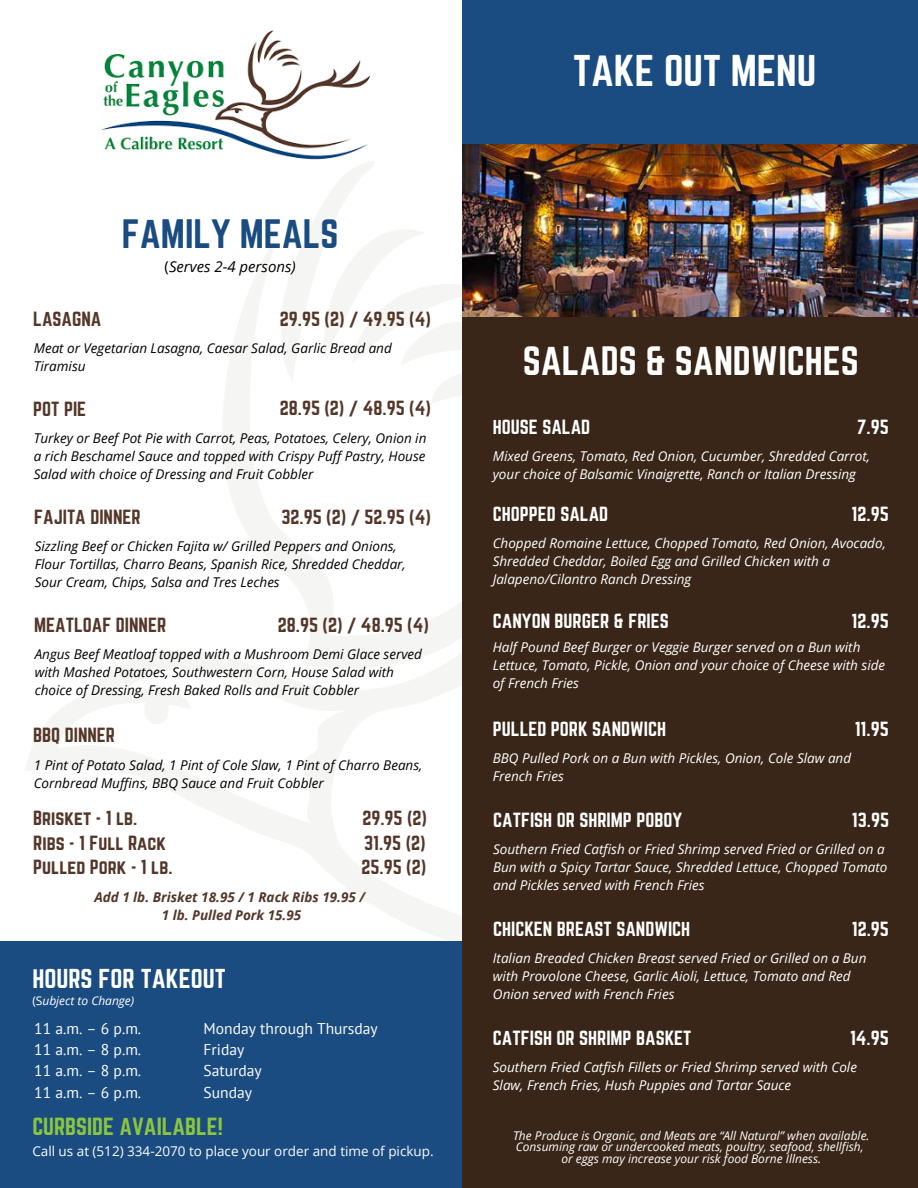
<style>
.page{position:relative;width:918px;height:1188px;background:#fff}
.page>*{position:absolute;margin:0;border:0;box-sizing:border-box;transform-origin:0 0}
.t1{font:39px "Norwester";color:#fff}
.t2{font:36px "Norwester";color:#fff}
.t3{font:36px "Norwester";color:#1a4c81}
.t4{font:24px "Norwester";color:#fff}
.t5{font:21.75px "Norwester";color:#8bc53f}
.t6{font:18px "Norwester";color:#543729}
.t7{font:18px "Norwester";color:#fff}
.t8{font:15.6px "PT Sans";color:#fcfdfc}
.t9{font:italic 15px "Open Sans";color:#000}
.t10{font:italic 13.5px/18px "Open Sans";color:#fff}
.t11{font:italic 13.5px/18px "Open Sans";color:#000}
.t12{font:italic 700 13.5px/18px "Open Sans";color:#543729;text-align:center}
.t13{font:13.5px "Open Sans";color:#fcfdfc}
.t14{font:italic 12px/11.2px "Open Sans";color:#fff;text-align:center}
.s1{font-style:normal}
</style>
<div class="page">
<div style="left:0;top:941px;width:588px;height:247px;background:#1a4c81"></div>
<img style="left:101px;top:30px;width:273px;height:132px">
<img style="left:462px;top:144px;width:456px;height:174px">
<div style="left:462px;top:318px;width:456px;height:870px;background:#392618"></div>
<div style="left:462px;top:0;width:456px;height:144px;background:#1a4c81"></div>
<h2 class="t3" style="left:122px;top:217px;width:218px">FAMILY MEALS</h2>
<p class="t9" style="left:165px;top:256px;width:133px"><span class="s1">(</span>Serves 2-4 persons)</p>
<h3 class="t6" style="left:33px;top:310px;width:70px">LASAGNA</h3>
<h3 class="t6" style="left:280px;top:310px;width:153px">29.95 (2) / 49.95 (4)</h3>
<p class="t11" style="left:34px;top:339px;width:360px">Meat or Vegetarian Lasagna, Caesar Salad, Garlic Bread and<br>Tiramisu</p>
<h3 class="t6" style="left:33px;top:400px;width:54px">POT PIE</h3>
<h3 class="t6" style="left:280px;top:399px;width:153px">28.95 (2) / 48.95 (4)</h3>
<p class="t11" style="left:34px;top:429px;width:394px;text-align:justify">Turkey or Beef Pot Pie with Carrot, Peas, Potatoes, Celery, Onion in a rich Beschamel Sauce and topped with Crispy Puff Pastry, House Salad with choice of Dressing and Fruit Cobbler</p>
<h3 class="t6" style="left:34px;top:508px;width:108px">FAJITA DINNER</h3>
<h3 class="t6" style="left:282px;top:508px;width:151px">32.95 (2) / 52.95 (4)</h3>
<p class="t11" style="left:35px;top:537px;width:373px">Sizzling Beef or Chicken Fajita w/ Grilled Peppers and Onions,<br>Flour Tortillas, Charro Beans, Spanish Rice, Shredded Cheddar,<br>Sour Cream, Chips, Salsa and Tres Leches</p>
<h3 class="t6" style="left:34px;top:616px;width:133px">MEATLOAF DINNER</h3>
<h3 class="t6" style="left:278px;top:616px;width:153px">28.95 (2) / 48.95 (4)</h3>
<p class="t11" style="left:35px;top:645px;width:389px">Angus Beef Meatloaf topped with a Mushroom Demi Glace served with Mashed Potatoes, Southwestern Corn, House Salad with choice of Dressing, Fresh Baked Rolls and Fruit Cobbler</p>
<h3 class="t6" style="left:33px;top:727px;width:83px">BBQ DINNER</h3>
<p class="t11" style="left:34px;top:755px;width:390px">1 Pint of Potato Salad, 1 Pint of Cole Slaw, 1 Pint of Charro Beans,<br>Cornbread Muffins, BBQ Sauce and Fruit Cobbler</p>
<h3 class="t6" style="left:33px;top:809px;width:106px">Brisket - 1 lb.</h3>
<h3 class="t6" style="left:363px;top:809px;width:66px">29.95 (2)</h3>
<h3 class="t6" style="left:33px;top:834px;width:134px">Ribs - 1 Full Rack</h3>
<h3 class="t6" style="left:364px;top:834px;width:63px">31.95 (2)</h3>
<h3 class="t6" style="left:33px;top:859px;width:141px">Pulled Pork - 1 lb.</h3>
<h3 class="t6" style="left:362px;top:859px;width:66px">25.95 (2)</h3>
<p class="t12" style="left:94px;top:888px;width:272px">Add 1 lb. Brisket 18.95 / 1 Rack Ribs 19.95 /<br>1 lb. Pulled Pork 15.95</p>
<h3 class="t4" style="left:32px;top:967px;width:195px">HOURS FOR TAKEOUT</h3>
<p class="t14" style="left:32px;top:995px;width:103px"><span class="s1">(S</span>ubject to Change)</p>
<p class="t8" style="left:34px;top:1018px;width:109px">11 a.m. – 6 p.m.</p>
<p class="t8" style="left:204px;top:1018px;width:176px">Monday through Thursday</p>
<p class="t8" style="left:34px;top:1039px;width:109px">11 a.m. – 8 p.m.</p>
<p class="t8" style="left:204px;top:1039px;width:42px">Friday</p>
<p class="t8" style="left:34px;top:1061px;width:109px">11 a.m. – 8 p.m.</p>
<p class="t8" style="left:204px;top:1061px;width:60px">Saturday</p>
<p class="t8" style="left:34px;top:1082px;width:109px">11 a.m. – 6 p.m.</p>
<p class="t8" style="left:204px;top:1082px;width:50px">Sunday</p>
<h3 class="t5" style="left:32px;top:1115px;width:192px">CURBSIDE AVAILABLE!</h3>
<p class="t13" style="left:32px;top:1141px;width:403px">Call us at (512) 334-2070 to place your order and time of pickup.</p>
<h1 class="t1" style="left:573px;top:52px;width:245px">TAKE OUT MENU</h1>
<h2 class="t2" style="left:523px;top:344px;width:337px">SALADS &amp; SANDWICHES</h2>
<h3 class="t7" style="left:493px;top:418px;width:99px">HOUSE SALAD</h3>
<h3 class="t7" style="left:857px;top:418px;width:33px">7.95</h3>
<p class="t10" style="left:493px;top:447px;width:379px">Mixed Greens, Tomato, Red Onion, Cucumber, Shredded Carrot, your choice of Balsamic Vinaigrette, Ranch or Italian Dressing</p>
<h3 class="t7" style="left:493px;top:505px;width:117px">CHOPPED SALAD</h3>
<h3 class="t7" style="left:852px;top:505px;width:39px">12.95</h3>
<p class="t10" style="left:493px;top:534px;width:395px">Chopped Romaine Lettuce, Chopped Tomato, Red Onion, Avocado,<br>Shredded Cheddar, Boiled Egg and Grilled Chicken with a<br>Jalapeno/Cilantro Ranch Dressing</p>
<h3 class="t7" style="left:493px;top:612px;width:177px">CANYON BURGER &amp; FRIES</h3>
<h3 class="t7" style="left:852px;top:612px;width:39px">12.95</h3>
<p class="t10" style="left:493px;top:638px;width:394px">Half Pound Beef Burger or Veggie Burger served on a Bun with<br>Lettuce, Tomato, Pickle, Onion and your choice of Cheese with side of French Fries</p>
<h3 class="t7" style="left:493px;top:720px;width:175px">PULLED PORK SANDWICH</h3>
<h3 class="t7" style="left:855px;top:720px;width:35px">11.95</h3>
<p class="t10" style="left:493px;top:749px;width:360px">BBQ Pulled Pork on a Bun with Pickles, Onion, Cole Slaw and<br>French Fries</p>
<h3 class="t7" style="left:493px;top:811px;width:190px">CATFISH OR SHRIMP POBOY</h3>
<h3 class="t7" style="left:852px;top:811px;width:39px">13.95</h3>
<p class="t10" style="left:493px;top:840px;width:396px">Southern Fried Catfish or Fried Shrimp served Fried or Grilled on a<br>Bun with a Spicy Tartar Sauce, Shredded Lettuce, Chopped Tomato and Pickles served with French Fries</p>
<h3 class="t7" style="left:493px;top:920px;width:199px">CHICKEN BREAST SANDWICH</h3>
<h3 class="t7" style="left:852px;top:920px;width:39px">12.95</h3>
<p class="t10" style="left:493px;top:949px;width:375px">Italian Breaded Chicken Breast served Fried or Grilled on a Bun with Provolone Cheese, Garlic Aioli, Lettuce, Tomato and Red<br>Onion served with French Fries</p>
<h3 class="t7" style="left:493px;top:1029px;width:200px">CATFISH OR SHRIMP BASKET</h3>
<h3 class="t7" style="left:850px;top:1029px;width:40px">14.95</h3>
<p class="t10" style="left:493px;top:1058px;width:366px">Southern Fried Catfish Fillets or Fried Shrimp served with Cole<br>Slaw, French Fries, Hush Puppies and Tartar Sauce</p>
<p class="t14" style="left:513px;top:1130px;width:358px">The Produce is Organic, and Meats are “All Natural” when available.<br>Consuming raw or undercooked meats, poultry, seafood, shellfish, or eggs may increase your risk food Borne Illness.</p>
</div>
